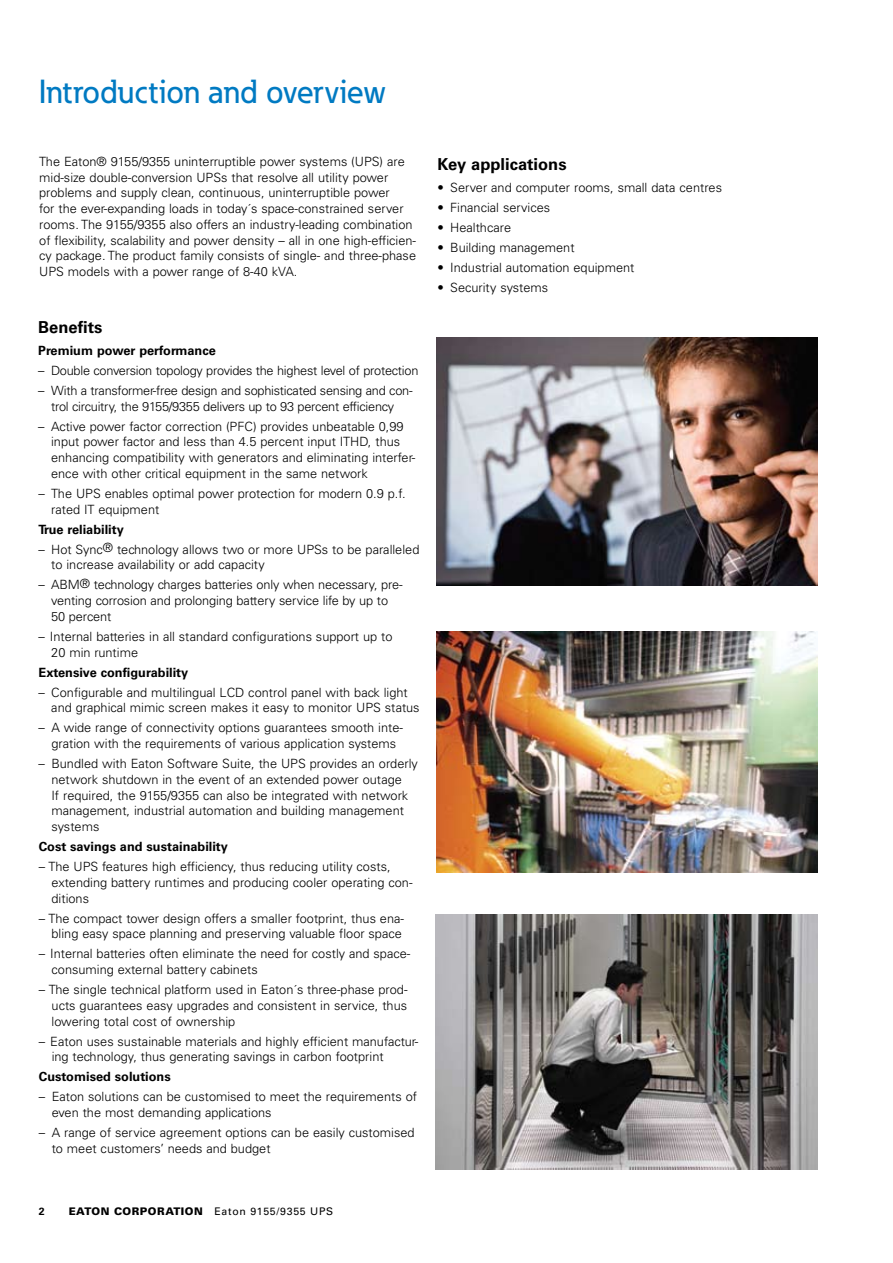
<style>
.page{position:relative;width:893px;height:1263px;background:#fff}
.page>*{position:absolute;margin:0;border:0;box-sizing:border-box;transform-origin:0 0}
.t1{font:500 33px "Eaton";color:#007ac2}
.t2{font:700 16.5px "Univers";color:#000}
.t3{font:300 12.75px/15.8px "Univers";color:#000}
.t4{font:300 12.75px/15.8px "Univers";letter-spacing:-.02em;color:#000;text-align:center}
.t5{font:700 12.75px "Univers";color:#000}
.t6{font:10.5px "Univers";letter-spacing:.07em;color:#000}
.t7{font:700 10.5px "Univers";color:#000}
.s1{font-weight:900}
</style>
<div class="page">
<img style="left:436px;top:337px;width:382px;height:249px">
<img style="left:436px;top:631px;width:382px;height:241px">
<img style="left:435px;top:914px;width:383px;height:255px">
<h1 class="t1" style="left:39px;top:71px;width:348px">Introduction and overview</h1>
<p class="t3" style="left:39px;top:153px;width:378px">The Eaton® 9155/9355 uninterruptible power systems (UPS) are mid-size double-conversion UPSs that resolve all utility power problems and supply clean, continuous, uninterruptible power<br>for the ever-expanding loads in today´s space-constrained server rooms. The 9155/9355 also offers an industry-leading combination of flexibility, scalability and power density – all in one high-efficien&shy;cy package. The product family consists of single- and three-phase UPS models with a power range of 8-40 kVA.</p>
<p class="t2" style="left:38px;top:317px;width:66px">Benefits</p>
<p class="t5" style="left:38px;top:343px;width:179px">Premium power performance</p>
<p class="t4" style="left:38px;top:362px;width:382px">– Double conversion topology provides the highest level of protection</p>
<p class="t4" style="left:38px;top:382px;width:376px">– With a transformer-free design and sophisticated sensing and con&shy;trol circuitry, the 9155/9355 delivers up to 93 percent efficiency</p>
<p class="t3" style="left:51px;top:418px;width:366px;text-indent:-13px">– Active power factor correction (PFC) provides unbeatable 0,99 input power factor and less than 4.5 percent input ITHD, thus enhancing compatibility with generators and eliminating interfer&shy;ence with other critical equipment in the same network</p>
<p class="t3" style="left:51px;top:485px;width:356px;text-indent:-13px">– The UPS enables optimal power protection for modern 0.9 p.f. rated IT equipment</p>
<p class="t5" style="left:38px;top:522px;width:87px">True reliability</p>
<p class="t3" style="left:51px;top:541px;width:370px;text-indent:-13px">– Hot Sync® technology allows two or more UPSs to be paralleled to increase availability or add capacity</p>
<p class="t3" style="left:51px;top:577px;width:353px;text-indent:-13px">– ABM® technology charges batteries only when necessary, pre&shy;venting corrosion and prolonging battery service life by up to<br>50 percent</p>
<p class="t3" style="left:51px;top:628px;width:343px;text-indent:-13px">– Internal batteries in all standard configurations support up to<br>20 min runtime</p>
<p class="t5" style="left:39px;top:665px;width:151px">Extensive configurability</p>
<p class="t3" style="left:51px;top:684px;width:370px;text-indent:-13px">– Configurable and multilingual LCD control panel with back light and graphical mimic screen makes it easy to monitor UPS status</p>
<p class="t3" style="left:39px;top:720px;width:366px;text-align:center">– A wide range of connectivity options guarantees smooth inte&shy;gration with the requirements of various application systems</p>
<p class="t3" style="left:51px;top:756px;width:368px;text-indent:-13px">– Bundled with Eaton Software Suite, the UPS provides an orderly network shutdown in the event of an extended power outage<br>If required, the 9155/9355 can also be integrated with network management, industrial automation and building management systems</p>
<p class="t5" style="left:39px;top:839px;width:191px">Cost savings and sustainability</p>
<p class="t3" style="left:52px;top:859px;width:363px;text-indent:-13px">– The UPS features high efficiency, thus reducing utility costs, extending battery runtimes and producing cooler operating con&shy;ditions</p>
<p class="t3" style="left:39px;top:910px;width:367px;text-align:right">– The compact tower design offers a smaller footprint, thus ena&shy;bling easy space planning and preserving valuable floor space</p>
<p class="t3" style="left:52px;top:946px;width:360px;text-indent:-13px">– Internal batteries often eliminate the need for costly and space&shy;consuming external battery cabinets</p>
<p class="t3" style="left:52px;top:982px;width:357px;text-align:justify;text-indent:-13px">– The single technical platform used in Eaton´s three-phase prod&shy;ucts guarantees easy upgrades and consistent in service, thus lowering total cost of ownership</p>
<p class="t3" style="left:52px;top:1033px;width:368px;text-indent:-13px">– Eaton uses sustainable materials and highly efficient manufactur&shy;ing technology, thus generating savings in carbon footprint</p>
<p class="t5" style="left:39px;top:1069px;width:133px">Customised solutions</p>
<p class="t3" style="left:52px;top:1089px;width:367px;text-indent:-13px">– Eaton solutions can be customised to meet the requirements of even the most demanding applications</p>
<p class="t3" style="left:52px;top:1125px;width:364px;text-indent:-13px">– A range of service agreement options can be easily customised to meet customers’ needs and budget</p>
<p class="t2" style="left:437px;top:154px;width:131px">Key applications</p>
<p class="t3" style="left:437px;top:179px;width:286px">• Server and computer rooms, small data centres</p>
<p class="t3" style="left:437px;top:199px;width:114px">• Financial services</p>
<p class="t3" style="left:437px;top:219px;width:75px">• Healthcare</p>
<p class="t3" style="left:437px;top:239px;width:139px">• Building management</p>
<p class="t3" style="left:437px;top:259px;width:198px">• Industrial automation equipment</p>
<p class="t3" style="left:437px;top:279px;width:112px">• Security systems</p>
<p class="t7" style="left:39px;top:1205px;width:7px">2</p>
<p class="t6" style="left:69px;top:1205px;width:266px"><span class="s1">EATON CORPORATION</span> Eaton 9155/9355 UPS</p>
</div>
